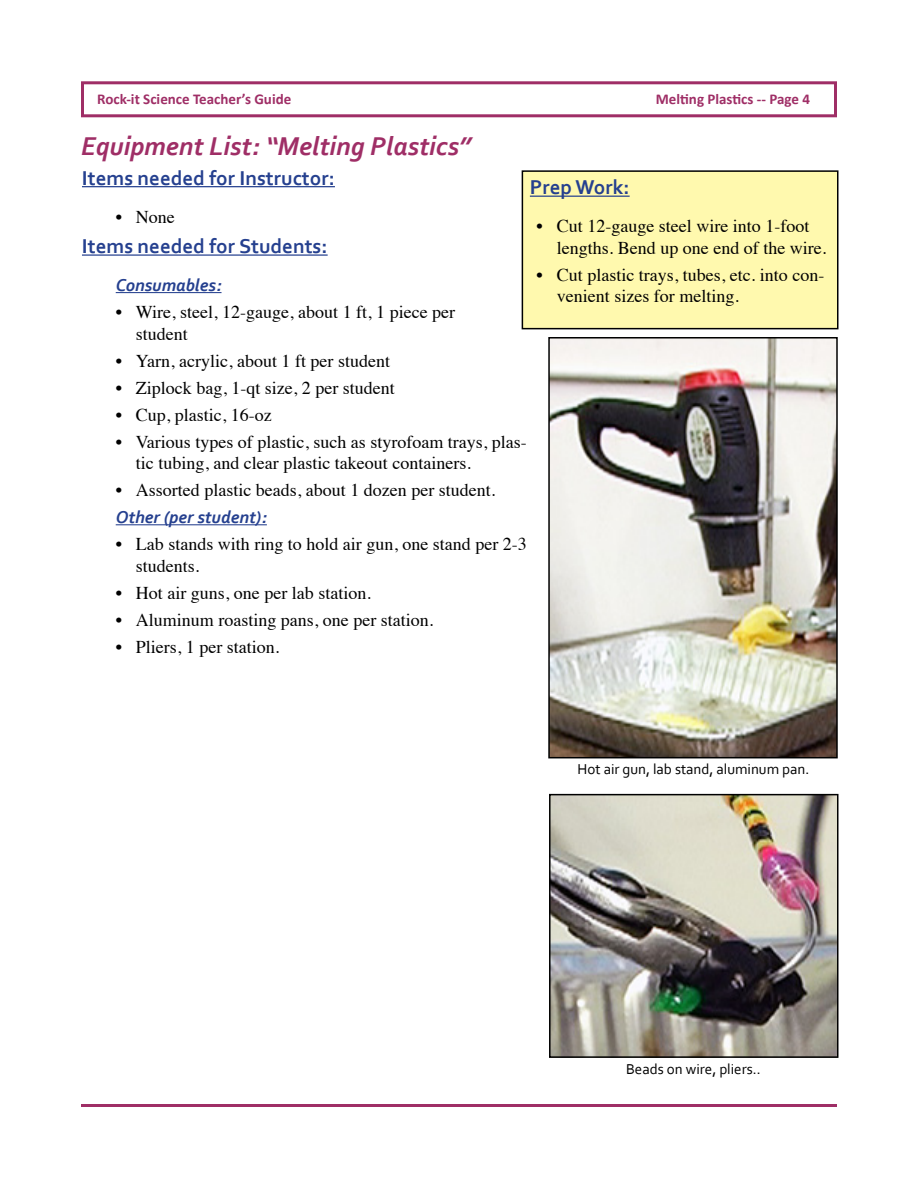
<style>
.page{position:relative;width:918px;height:1188px;background:#fff}
.page>*{position:absolute;margin:0;border:0;box-sizing:border-box;transform-origin:0 0}
.t1{font:italic 700 27px "Corbel";color:#9f2e66}
.t2{font:700 21px "Corbel";color:#25408f}
.t3{font:18px/21.6px "Times";color:#000}
.t4{font:italic 700 18px "Corbel";color:#25408f}
.t5{font:15px "Corbel";color:#000}
.t6{font:700 15px "Calibri";color:#9f2e66}
</style>
<div class="page">
<div style="left:81px;top:81px;width:756px;height:36px;border:3px solid #9f2e66"></div>
<hr style="left:81px;top:1104px;width:756px;height:3px;background:#9f2e66">
<hr style="left:82px;top:186px;width:253px;height:1px;background:#25408f">
<hr style="left:82px;top:254px;width:246px;height:2px;background:#25408f">
<hr style="left:116px;top:292px;width:106px;height:1px;background:#25408f">
<hr style="left:116px;top:524px;width:151px;height:1px;background:#25408f">
<div style="left:522px;top:171px;width:316px;height:158px;background:#fff9ae"></div>
<hr style="left:530px;top:196px;width:100px;height:1px;background:#25408f">
<div style="left:522px;top:170px;width:316px;height:159px;border:2px solid #000"></div>
<img style="left:551px;top:340px;width:284px;height:415px">
<div style="left:548px;top:337px;width:290px;height:421px;border:2px solid #000"></div>
<img style="left:552px;top:797px;width:283px;height:258px">
<div style="left:549px;top:794px;width:289px;height:264px;border:2px solid #000"></div>
<p class="t6" style="left:97px;top:89px;width:196px">Rock-it Science Teacher’s Guide</p>
<p class="t6" style="left:656px;top:89px;width:156px">Melting Plastics -- Page 4</p>
<h1 class="t1" style="left:81px;top:129px;width:392px">Equipment List: “Melting Plastics”</h1>
<p class="t2" style="left:82px;top:165px;width:255px">Items needed for Instructor:</p>
<p class="t3" style="left:116px;top:204px;width:61px">• None</p>
<p class="t2" style="left:82px;top:233px;width:247px">Items needed for Students:</p>
<p class="t4" style="left:116px;top:274px;width:107px">Consumables:</p>
<p class="t3" style="left:136px;top:300px;width:321px;text-indent:-20px">• Wire, steel, 12-gauge, about 1 ft, 1 piece per student</p>
<p class="t3" style="left:116px;top:348px;width:276px">• Yarn, acrylic, about 1 ft per student</p>
<p class="t3" style="left:116px;top:375px;width:281px">• Ziplock bag, 1-qt size, 2 per student</p>
<p class="t3" style="left:116px;top:402px;width:158px">• Cup, plastic, 16-oz</p>
<p class="t3" style="left:136px;top:429px;width:392px;text-indent:-20px">• Various types of plastic, such as styrofoam trays, plas&shy;tic tubing, and clear plastic takeout containers.</p>
<p class="t3" style="left:116px;top:478px;width:379px">• Assorted plastic beads, about 1 dozen per student.</p>
<p class="t4" style="left:116px;top:506px;width:153px">Other (per student):</p>
<p class="t3" style="left:136px;top:532px;width:392px;text-indent:-20px">• Lab stands with ring to hold air gun, one stand per 2-3 students.</p>
<p class="t3" style="left:116px;top:580px;width:254px">• Hot air guns, one per lab station.</p>
<p class="t3" style="left:116px;top:607px;width:317px">• Aluminum roasting pans, one per station.</p>
<p class="t3" style="left:116px;top:634px;width:163px">• Pliers, 1 per station.</p>
<p class="t2" style="left:530px;top:174px;width:101px">Prep Work:</p>
<p class="t3" style="left:557px;top:214px;width:268px;text-indent:-20px">• Cut 12-gauge steel wire into 1-foot lengths. Bend up one end of the wire.</p>
<p class="t3" style="left:557px;top:262px;width:269px;text-indent:-20px">• Cut plastic trays, tubes, etc. into con&shy;venient sizes for melting.</p>
<p class="t5" style="left:577px;top:760px;width:233px">Hot air gun, lab stand, aluminum pan.</p>
<p class="t5" style="left:626px;top:1060px;width:136px">Beads on wire, pliers..</p>
</div>
